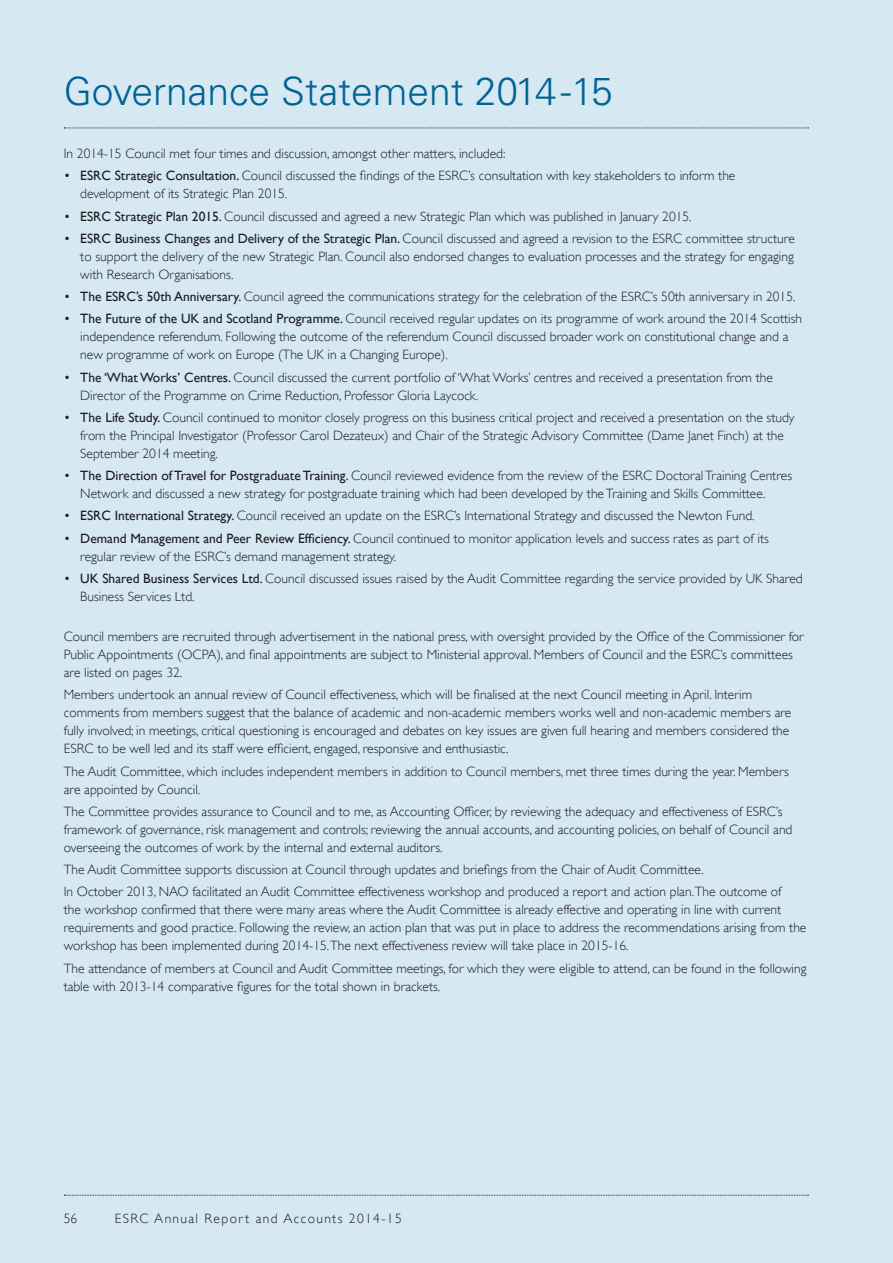
<style>
.page{position:relative;width:893px;height:1263px;background:#d6e8f2}
.page>*{position:absolute;margin:0;border:0;box-sizing:border-box;transform-origin:0 0}
.t1{font:300 39px "Univers";color:#006493}
.t2{font:300 13.5px/18px "Gill Sans";color:#1b1c20}
.t3{font:300 13.5px "Gill Sans";letter-spacing:.1em;color:#1b1c20}
.s1{font-weight:400}
</style>
<div class="page">
<svg style="left:64px;top:128px;width:744px;height:1px"></svg>
<svg style="left:64px;top:1195px;width:744px;height:1px"></svg>
<h1 class="t1" style="left:64px;top:68px;width:551px">Governance Statement 2014-15</h1>
<p class="t2" style="left:64px;top:144px;width:443px">In 2014-15 Council met four times and discussion, amongst other matters, included:</p>
<p class="t2" style="left:80px;top:166px;width:657px;text-indent:-16px">• <span class="s1">ESRC Strategic Consultation.</span> Council discussed the findings of the ESRC’s consultation with key stakeholders to inform the development of its Strategic Plan 2015.</p>
<p class="t2" style="left:64px;top:207px;width:629px">• <span class="s1">ESRC Strategic Plan 2015.</span> Council discussed and agreed a new Strategic Plan which was published in January 2015.</p>
<p class="t2" style="left:80px;top:229px;width:716px;text-align:justify;text-indent:-16px">• <span class="s1">ESRC Business Changes and Delivery of the Strategic Plan.</span> Council discussed and agreed a revision to the ESRC committee structure to support the delivery of the new Strategic Plan. Council also endorsed changes to evaluation processes and the strategy for engaging with Research Organisations.</p>
<p class="t2" style="left:64px;top:287px;width:733px">• <span class="s1">The ESRC’s 50th Anniversary.</span> Council agreed the communications strategy for the celebration of the ESRC’s 50th anniversary in 2015.</p>
<p class="t2" style="left:80px;top:309px;width:723px;text-indent:-16px">• <span class="s1">The Future of the UK and Scotland Programme.</span> Council received regular updates on its programme of work around the 2014 Scottish independence referendum. Following the outcome of the referendum Council discussed broader work on constitutional change and a new programme of work on Europe (The UK in a Changing Europe).</p>
<p class="t2" style="left:80px;top:368px;width:694px;text-indent:-16px">• <span class="s1">The ‘What Works’ Centres.</span> Council discussed the current portfolio of ‘What Works’ centres and received a presentation from the<br>Director of the Programme on Crime Reduction, Professor Gloria Laycock.</p>
<p class="t2" style="left:80px;top:408px;width:716px;text-indent:-16px">• <span class="s1">The Life Study.</span> Council continued to monitor closely progress on this business critical project and received a presentation on the study from the Principal Investigator (Professor Carol Dezateux) and Chair of the Strategic Advisory Committee (Dame Janet Finch) at the<br>September 2014 meeting.</p>
<p class="t2" style="left:80px;top:466px;width:713px;text-indent:-16px">• <span class="s1">The Direction of Travel for Postgraduate Training.</span> Council reviewed evidence from the review of the ESRC Doctoral Training Centres<br>Network and discussed a new strategy for postgraduate training which had been developed by the Training and Skills Committee.</p>
<p class="t2" style="left:64px;top:506px;width:692px">• <span class="s1">ESRC International Strategy.</span> Council received an update on the ESRC’s International Strategy and discussed the Newton Fund.</p>
<p class="t2" style="left:80px;top:529px;width:690px;text-indent:-16px">• <span class="s1">Demand Management and Peer Review Efficiency.</span> Council continued to monitor application levels and success rates as part of its regular review of the ESRC’s demand management strategy.</p>
<p class="t2" style="left:80px;top:569px;width:724px;text-indent:-16px">• <span class="s1">UK Shared Business Services Ltd.</span> Council discussed issues raised by the Audit Committee regarding the service provided by UK Shared<br>Business Services Ltd.</p>
<p class="t2" style="left:64px;top:627px;width:741px">Council members are recruited through advertisement in the national press, with oversight provided by the Office of the Commissioner for<br>Public Appointments (OCPA), and final appointments are subject to Ministerial approval. Members of Council and the ESRC’s committees are listed on pages 32.</p>
<p class="t2" style="left:64px;top:685px;width:729px">Members undertook an annual review of Council effectiveness, which will be finalised at the next Council meeting in April. Interim comments from members suggest that the balance of academic and non-academic members works well and non-academic members are fully involved; in meetings, critical questioning is encouraged and debates on key issues are given full hearing and members considered the ESRC to be well led and its staff were efficient, engaged, responsive and enthusiastic.</p>
<p class="t2" style="left:64px;top:762px;width:727px">The Audit Committee, which includes independent members in addition to Council members, met three times during the year. Members are appointed by Council.</p>
<p class="t2" style="left:64px;top:802px;width:730px">The Committee provides assurance to Council and to me, as Accounting Officer, by reviewing the adequacy and effectiveness of ESRC’s framework of governance, risk management and controls; reviewing the annual accounts, and accounting policies, on behalf of Council and overseeing the outcomes of work by the internal and external auditors.</p>
<p class="t2" style="left:64px;top:858px;width:719px;line-height:22.2px">The Audit Committee supports discussion at Council through updates and briefings from the Chair of Audit Committee.<br>In October 2013, NAO facilitated an Audit Committee effectiveness workshop and produced a report and action plan.The outcome of</p>
<p class="t2" style="left:64px;top:900px;width:744px">the workshop confirmed that there were many areas where the Audit Committee is already effective and operating in line with current requirements and good practice. Following the review, an action plan that was put in place to address the recommendations arising from the workshop has been implemented during 2014-15.The next effectiveness review will take place in 2015-16.</p>
<p class="t2" style="left:64px;top:958px;width:744px">The attendance of members at Council and Audit Committee meetings, for which they were eligible to attend, can be found in the following table with 2013-14 comparative figures for the total shown in brackets.</p>
<p class="t2" style="left:64px;top:1209px;width:15px">56</p>
<p class="t3" style="left:115px;top:1208px;width:288px">ESRC Annual Report and Accounts 2014-15</p>
</div>
